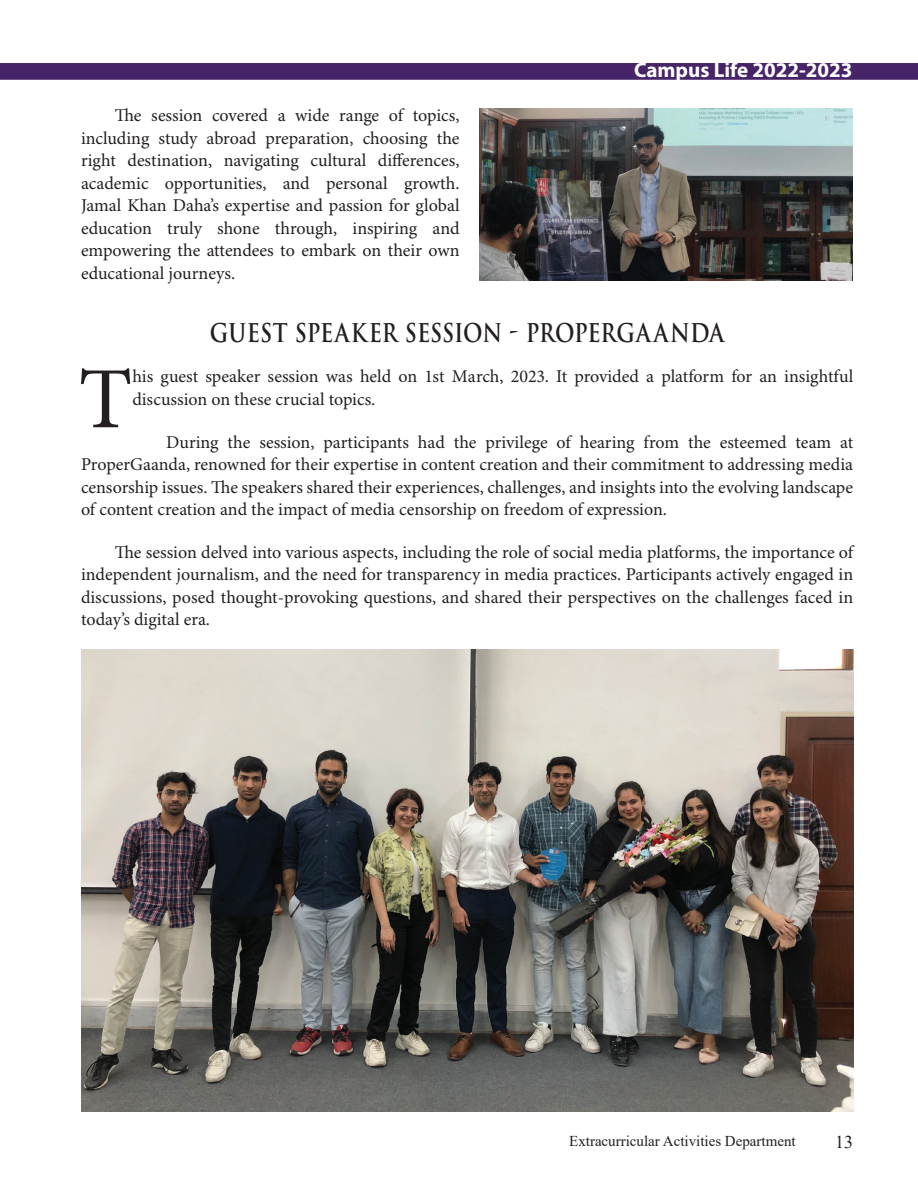
<style>
.page{position:relative;width:918px;height:1202px;background:#fff}
.page>*{position:absolute;margin:0;border:0;box-sizing:border-box;transform-origin:0 0}
.t1{font:87.3px "Minion Pro";color:#231f20}
.t2{font:700 25.2px "Trajan Pro";letter-spacing:-.005em;color:#231f20;scale:.83 1}
.t3{font:700 21px "Myriad Pro";color:#fff}
.t4{font:18px/22.5px "Minion Pro";color:#231f20;text-align:justify}
.t5{font:18px "Times New Roman";color:#231f20}
.t6{font:15px "Times New Roman";color:#231f20}
</style>
<div class="page">
<div style="left:0;top:63px;width:918px;height:17px;background:#472468"></div>
<img style="left:81px;top:649px;width:772px;height:463px">
<img style="left:480px;top:108px;width:372px;height:173px">
<p class="t3" style="left:634px;top:56px;width:220px">Campus Life 2022-2023</p>
<p class="t4" style="left:81px;top:105px;width:380px;text-indent:34px">The session covered a wide range of topics, including study abroad preparation, choosing the right destination, navigating cultural differences, academic opportunities, and personal growth.<br>Jamal Khan Daha’s expertise and passion for global education truly shone through, inspiring and empowering the attendees to embark on their own educational journeys.</p>
<h2 class="t2" style="left:210px;top:318px;width:621px">GUEST SPEAKER SESSION - PROPERGAANDA</h2>
<h1 class="t1" style="left:79px;top:347px;width:55px">T</h1>
<p class="t4" style="left:132px;top:366px;width:722px">his guest speaker session was held on 1st March, 2023. It provided a platform for an insightful discussion on these crucial topics.</p>
<p class="t4" style="left:81px;top:431px;width:774px;text-indent:85px">During the session, participants had the privilege of hearing from the esteemed team at ProperGaanda, renowned for their expertise in content creation and their commitment to addressing media censorship issues. The speakers shared their experiences, challenges, and insights into the evolving landscape of content creation and the impact of media censorship on freedom of expression.</p>
<p class="t4" style="left:81px;top:541px;width:774px;text-indent:34px">The session delved into various aspects, including the role of social media platforms, the importance of independent journalism, and the need for transparency in media practices. Participants actively engaged in discussions, posed thought-provoking questions, and shared their perspectives on the challenges faced in today’s digital era.</p>
<p class="t6" style="left:569px;top:1130px;width:228px">Extracurricular Activities Department</p>
<p class="t5" style="left:835px;top:1129px;width:19px">13</p>
</div>
